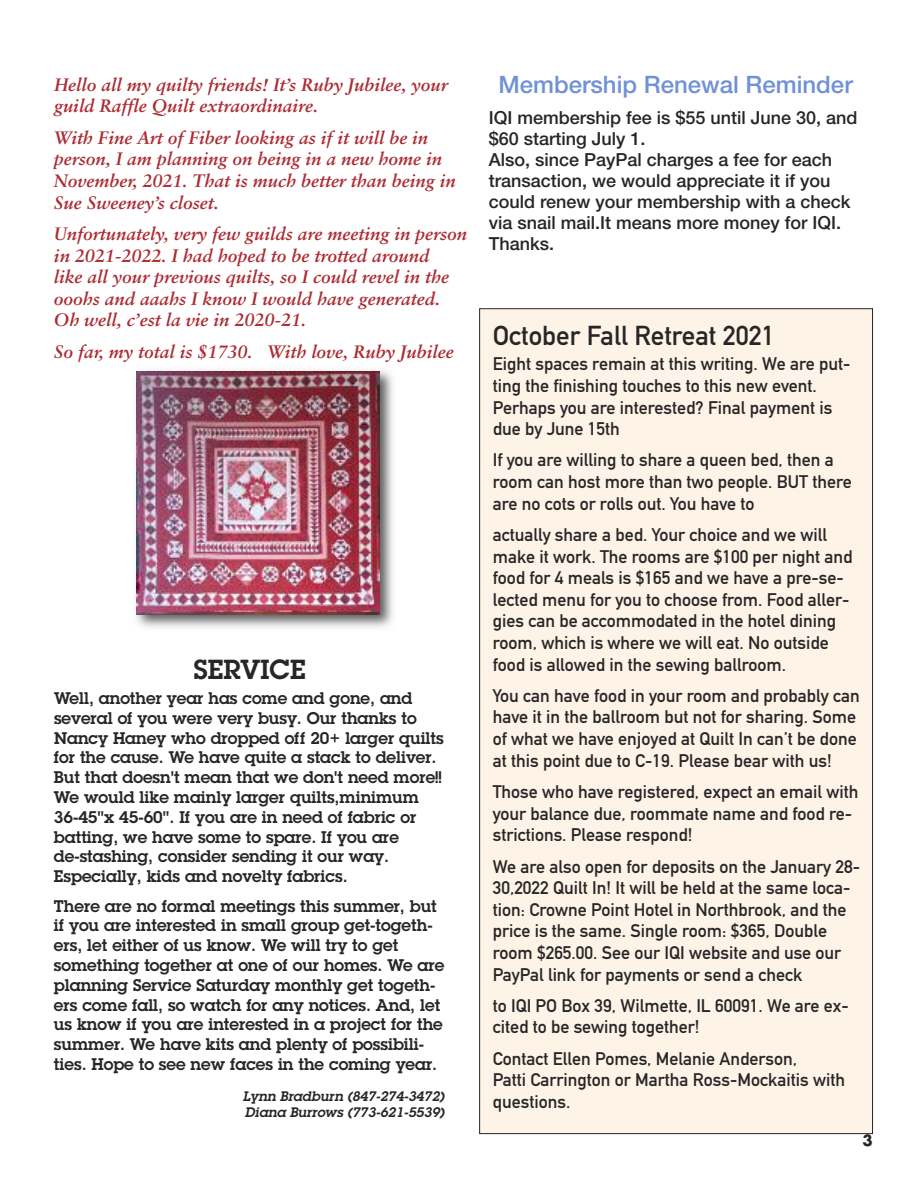
<style>
.page{position:relative;width:918px;height:1188px;background:#fff}
.page>*{position:absolute;margin:0;border:0;box-sizing:border-box;transform-origin:0 0}
.t1{font:700 27px "DIN Alternate";color:#272627}
.t2{font:600 27px "Lubalin Graph";color:#272627}
.t3{font:500 24px "Helvetica Neue";color:#6f91d6}
.t4{font:700 18px/21.6px "DIN Alternate";color:#272627}
.t5{font:italic 700 18px/21.6px "Sabon";color:#ac2c34}
.t6{font:500 18px/21px "Helvetica Neue";color:#272627}
.t7{font:600 16.5px/19.8px "Lubalin Graph";color:#272627}
.t8{font:700 15px "Futura";color:#272627}
.t9{font:italic 600 13.5px/16.2px "Lubalin Graph";letter-spacing:.005em;color:#272627}
</style>
<div class="page">
<div style="left:480px;top:309px;width:392px;height:824px;background:#fdf3e7"></div>
<img style="left:136px;top:370px;width:257px;height:258px">
<img style="left:137px;top:372px;width:243px;height:243px">
<p class="t5" style="left:54px;top:75px;width:395px">Hello all my quilty friends! It’s Ruby Jubilee, your guild Raffle Quilt extraordinaire.</p>
<p class="t5" style="left:54px;top:128px;width:403px">With Fine Art of Fiber looking as if it will be in person, I am planning on being in a new home in November, 2021. That is much better than being in Sue Sweeney’s closet.</p>
<p class="t5" style="left:54px;top:224px;width:415px">Unfortunately, very few guilds are meeting in person in 2021-2022. I had hoped to be trotted around<br>like all your previous quilts, so I could revel in the ooohs and aaahs I know I would have generated.<br>Oh well, c’est la vie in 2020-21.</p>
<p class="t5" style="left:54px;top:342px;width:401px">So far, my total is $1730. With love, Ruby Jubilee</p>
<h1 class="t2" style="left:194px;top:654px;width:114px">SERVICE</h1>
<p class="t7" style="left:54px;top:688px;width:391px">Well, another year has come and gone, and several of you were very busy. Our thanks to Nancy Haney who dropped off 20+ larger quilts for the cause. We have quite a stack to deliver.<br>But that doesn't mean that we don't need more!!<br>We would like mainly larger quilts,minimum 36-45"x 45-60". If you are in need of fabric or batting, we have some to spare. If you are de-stashing, consider sending it our way.<br>Especially, kids and novelty fabrics.</p>
<p class="t7" style="left:54px;top:896px;width:392px">There are no formal meetings this summer, but if you are interested in small group get-togeth&shy;ers, let either of us know. We will try to get something together at one of our homes. We are planning Service Saturday monthly get togeth&shy;ers come fall, so watch for any notices. And, let us know if you are interested in a project for the summer. We have kits and plenty of possibili&shy;ties. Hope to see new faces in the coming year.</p>
<p class="t9" style="left:243px;top:1088px;width:203px">Lynn Bradburn (847-274-3472)<br>Diana Burrows (773-621-5539)</p>
<h2 class="t3" style="left:498px;top:65px;width:356px">Membership Renewal Reminder</h2>
<p class="t6" style="left:489px;top:106px;width:370px">IQI membership fee is $55 until June 30, and $60 starting July 1.<br>Also, since PayPal charges a fee for each transaction, we would appreciate it if you could renew your membership with a check via snail mail.It means more money for IQI.<br>Thanks.</p>
<h1 class="t1" style="left:493px;top:320px;width:283px">October Fall Retreat 2021</h1>
<p class="t4" style="left:493px;top:353px;width:359px">Eight spaces remain at this writing. We are put&shy;ting the finishing touches to this new event.<br>Perhaps you are interested? Final payment is due by June 15th</p>
<p class="t4" style="left:493px;top:449px;width:361px">If you are willing to share a queen bed, then a room can host more than two people. BUT there are no cots or rolls out. You have to</p>
<p class="t4" style="left:493px;top:524px;width:361px">actually share a bed. Your choice and we will make it work. The rooms are $100 per night and food for 4 meals is $165 and we have a pre-se&shy;lected menu for you to choose from. Food aller&shy;gies can be accommodated in the hotel dining room, which is where we will eat. No outside food is allowed in the sewing ballroom.</p>
<p class="t4" style="left:493px;top:685px;width:369px">You can have food in your room and probably can have it in the ballroom but not for sharing. Some of what we have enjoyed at Quilt In can’t be done at this point due to C-19. Please bear with us!</p>
<p class="t4" style="left:493px;top:781px;width:367px">Those who have registered, expect an email with your balance due, roommate name and food re&shy;strictions. Please respond!</p>
<p class="t4" style="left:493px;top:856px;width:369px">We are also open for deposits on the January 28- 30,2022 Quilt In! It will be held at the same loca&shy;tion: Crowne Point Hotel in Northbrook, and the price is the same. Single room: $365, Double room $265.00. See our IQI website and use our PayPal link for payments or send a check</p>
<p class="t4" style="left:493px;top:995px;width:358px">to IQI PO Box 39, Wilmette, IL 60091. We are ex&shy;cited to be sewing together!</p>
<p class="t4" style="left:493px;top:1048px;width:354px">Contact Ellen Pomes, Melanie Anderson,<br>Patti Carrington or Martha Ross-Mockaitis with questions.</p>
<p class="t8" style="left:862px;top:1134px;width:12px">3</p>
</div>
